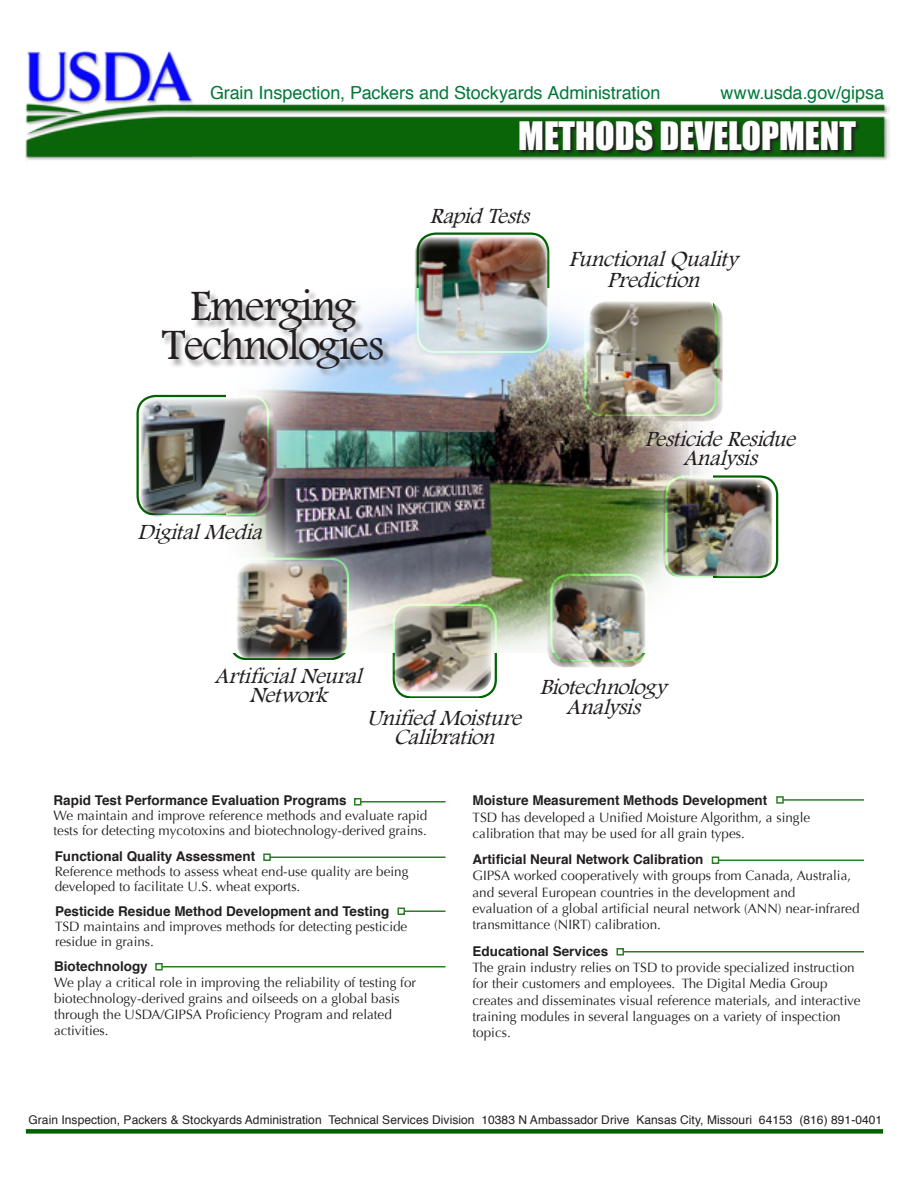
<style>
.page{position:relative;width:918px;height:1188px;background:#fff}
.page>*{position:absolute;margin:0;border:0;box-sizing:border-box;transform-origin:0 0}
.t1{font:45px/39px "Footlight MT Light";letter-spacing:-.03em;color:#231f20;text-align:center}
.t2{font:36px "Impact";color:#fff}
.t3{font:italic 22.5px/19.5px "Footlight MT Light";color:#231f20;text-align:center}
.t4{font:18px "Helvetica";letter-spacing:-.005em;color:#00793a}
.t5{font:13.5px/16.2px "Optima";color:#231f20}
.t6{font:700 13.5px "Helvetica";color:#231f20}
.t7{font:12px "Helvetica";letter-spacing:.005em;color:#231f20}
</style>
<div class="page">
<div style="left:26px;top:1129px;width:857px;height:5px;background:#026100"></div>
<img style="left:25px;top:51px;width:863px;height:109px">
<svg style="left:519px;top:119px;width:342px;height:36px;background:#173d15"></svg>
<img style="left:237px;top:302px;width:475px;height:351px">
<div style="left:161px;top:288px;width:232px;height:91px;background:#231f20;opacity:.5"></div>
<img style="left:547px;top:580px;width:95px;height:87px">
<img style="left:549px;top:573px;width:100px;height:88px">
<img style="left:392px;top:603px;width:106px;height:94px">
<img style="left:414px;top:248px;width:135px;height:108px">
<img style="left:416px;top:232px;width:134px;height:120px">
<img style="left:590px;top:307px;width:133px;height:114px">
<img style="left:583px;top:301px;width:135px;height:115px">
<img style="left:664px;top:474px;width:115px;height:103px">
<img style="left:232px;top:556px;width:118px;height:103px">
<img style="left:147px;top:398px;width:127px;height:119px">
<img style="left:136px;top:394px;width:134px;height:120px">
<hr style="left:361px;top:801px;width:85px;height:1px;background:#2a7f25">
<div style="left:354px;top:798px;width:8px;height:8px;border:2px solid #2a7f25"></div>
<hr style="left:270px;top:856px;width:176px;height:2px;background:#2a7f25">
<div style="left:263px;top:854px;width:8px;height:7px;border:2px solid #2a7f25"></div>
<hr style="left:404px;top:910px;width:42px;height:2px;background:#2a7f25">
<div style="left:398px;top:908px;width:7px;height:7px;border:2px solid #2a7f25"></div>
<hr style="left:162px;top:966px;width:284px;height:2px;background:#2a7f25">
<div style="left:155px;top:963px;width:8px;height:7px;border:2px solid #2a7f25"></div>
<hr style="left:783px;top:799px;width:81px;height:2px;background:#2a7f25">
<div style="left:776px;top:796px;width:8px;height:8px;border:2px solid #2a7f25"></div>
<hr style="left:718px;top:860px;width:146px;height:1px;background:#2a7f25">
<div style="left:712px;top:856px;width:7px;height:8px;border:2px solid #2a7f25"></div>
<hr style="left:623px;top:951px;width:241px;height:1px;background:#2a7f25">
<div style="left:616px;top:948px;width:8px;height:8px;border:2px solid #2a7f25"></div>
<h3 class="t4" style="left:210px;top:80px;width:452px">Grain Inspection, Packers and Stockyards Administration</h3>
<h3 class="t4" style="left:721px;top:80px;width:165px">www.usda.gov/gipsa</h3>
<h2 class="t2" style="left:518px;top:113px;width:339px">METHODS DEVELOPMENT</h2>
<h1 class="t1" style="left:162px;top:285px;width:224px">Emerging<br>Technologies</h1>
<h3 class="t3" style="left:138px;top:522px;width:133px">Dig italMedia</h3>
<h3 class="t3" style="left:430px;top:206px;width:108px">RapidTests</h3>
<h3 class="t3" style="left:569px;top:248px;width:170px;line-height:21px">FunctionalQuality<br>Prediction</h3>
<h3 class="t3" style="left:645px;top:428px;width:158px">PesticideResidue<br>Analysis</h3>
<h3 class="t3" style="left:214px;top:665px;width:156px">ArtificialNeural<br>Network</h3>
<h3 class="t3" style="left:367px;top:707px;width:163px">UnifiedMoisture<br>Calibration</h3>
<h3 class="t3" style="left:540px;top:677px;width:128px">Biotechnology<br>Analysis</h3>
<p class="t6" style="left:54px;top:791px;width:295px">Rapid Test Performance Evaluation Programs</p>
<p class="t5" style="left:54px;top:808px;width:375px;line-height:15px">We maintain and improve reference methods and evaluate rapid tests for detecting mycotoxins and biotechnology-derived grains.</p>
<p class="t6" style="left:55px;top:848px;width:202px">Functional Quality Assessment</p>
<p class="t5" style="left:55px;top:865px;width:355px;line-height:15px">Reference methods to assess wheat end-use quality are being developed to facilitate U.S. wheat exports.</p>
<p class="t6" style="left:55px;top:902px;width:336px">Pesticide Residue Method Development and Testing</p>
<p class="t5" style="left:55px;top:919px;width:354px;line-height:15px">TSD maintains and improves methods for detecting pesticide residue in grains.</p>
<p class="t6" style="left:54px;top:957px;width:95px">Biotechnology</p>
<p class="t5" style="left:54px;top:974px;width:364px">We play a critical role in improving the reliability of testing for biotechnology-derived grains and oilseeds on a global basis through the USDA/GIPSA Proficiency Program and related activities.</p>
<p class="t6" style="left:472px;top:791px;width:296px">Moisture Measurement Methods Development</p>
<p class="t5" style="left:472px;top:809px;width:339px">TSD has developed a Unified Moisture Algorithm, a single calibration that may be used for all grain types.</p>
<p class="t6" style="left:472px;top:850px;width:233px">Artificial Neural Network Calibration</p>
<p class="t5" style="left:472px;top:868px;width:389px">GIPSA worked cooperatively with groups from Canada, Australia, and several European countries in the development and<br>evaluation of a global artificial neural network (ANN) near-infrared transmittance (NIRT) calibration.</p>
<p class="t6" style="left:472px;top:942px;width:137px">Educational Services</p>
<p class="t5" style="left:472px;top:960px;width:390px">The grain industry relies on TSD to provide specialized instruction for their customers and employees. The Digital Media Group creates and disseminates visual reference materials, and interactive training modules in several languages on a variety of inspection topics.</p>
<p class="t7" style="left:28px;top:1111px;width:855px">Grain Inspection, Packers &amp; Stockyards Administration Technical Services Division 10383 N Ambassador Drive Kansas City, Missouri 64153 (816) 891-0401</p>
</div>
